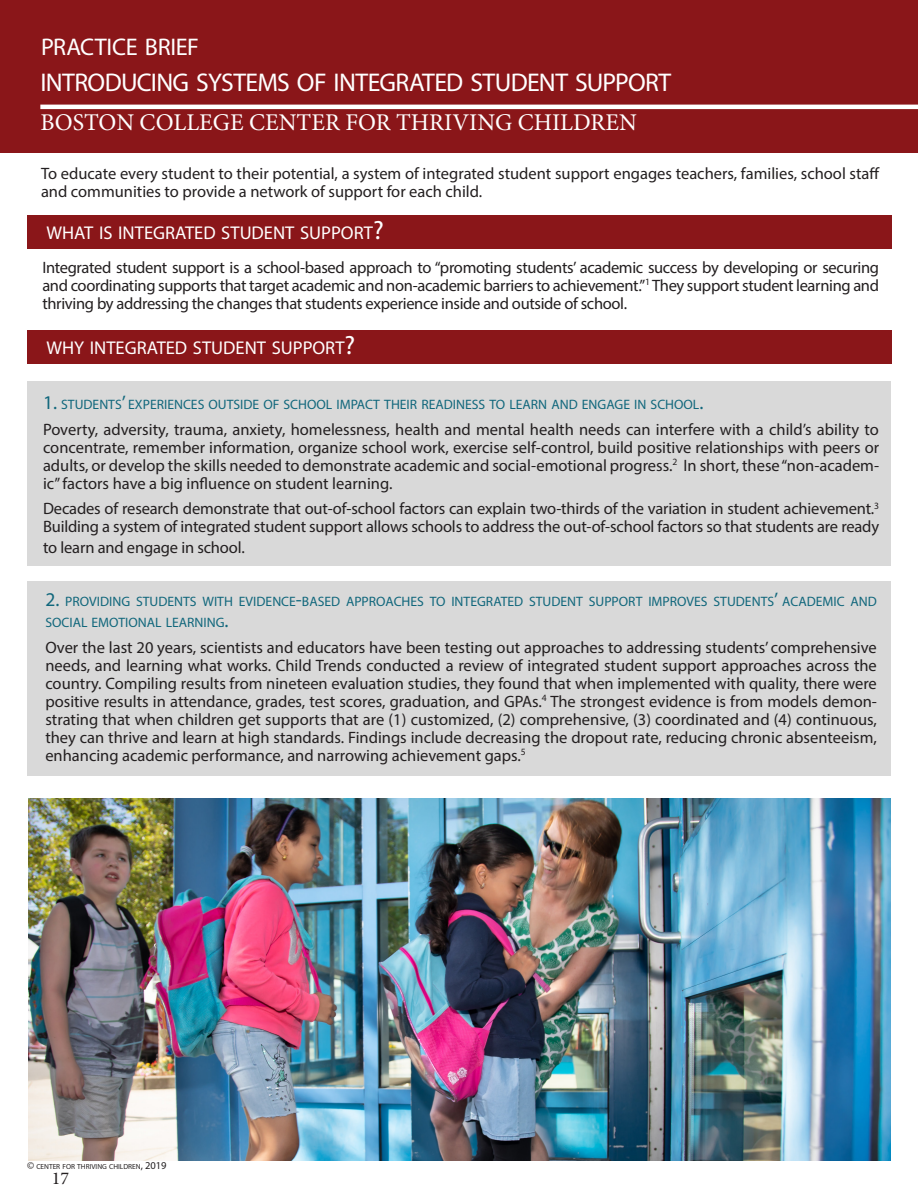
<style>
.page{position:relative;width:918px;height:1188px;background:#fff}
.page>*{position:absolute;margin:0;border:0;box-sizing:border-box;transform-origin:0 0}
.brief_header{font:25.65px "Myriad Pro";letter-spacing:-.025em;color:#fff}
.t1{font:24.15px "Myriad Pro";letter-spacing:-.01em;color:#fff}
.t2{font:24px "Minion Pro";color:#fff}
.t3{font:18.45px "Myriad Pro";color:#fff}
.t4{font:18px "Minion Pro";color:#231f20}
.t5{font:16.5px/18px "Myriad Pro";letter-spacing:-.01em;color:#231f20;text-align:justify}
.t6{font:13.65px/21px "Myriad Pro";color:#11677c}
.t7{font:7.35px "Myriad Pro";color:#231f20}
.s1{font-size:26.4px}
.s2{font-size:19.5px}
.s3{font-size:10.5px}
</style>
<div class="page">
<div style="left:27px;top:381px;width:864px;height:185px;background:#d9d9d9"></div>
<div style="left:27px;top:581px;width:864px;height:194px;background:#d9d9d9"></div>
<img style="left:28px;top:798px;width:863px;height:363px">
<div style="left:0;top:0;width:918px;height:152px;background:#8a1619"></div>
<hr style="left:40px;top:105px;width:878px;height:4px;background:#fff">
<div style="left:27px;top:215px;width:864px;height:33px;background:#8a1619"></div>
<div style="left:27px;top:330px;width:864px;height:33px;background:#8a1619"></div>
<p class="t1" style="left:41px;top:32px;width:160px">PRACTICE BRIEF</p>
<p class="brief_header" style="left:40px;top:67px;width:633px">INTRODUCING SYSTEMS OF INTEGRATED STUDENT SUPPORT</p>
<p class="t2" style="left:40px;top:106px;width:598px">BOSTON COLLEGE CENTER FOR THRIVING CHILDREN</p>
<p class="t5" style="left:41px;top:164px;width:840px">To educate every student to their potential, a system of integrated student support engages teachers, families, school staff and communities to provide a network of support for each child.</p>
<p class="t3" style="left:47px;top:221px;width:339px">WHAT IS INTEGRATED STUDENT SUPPORT<span class="s1">?</span></p>
<p class="t5" style="left:42px;top:258px;width:838px">Integrated student support is a school-based approach to “promoting students’ academic success by developing or securing and coordinating supports that target academic and non-academic barriers to achievement.”<sup>1</sup> They support student learning and thriving by addressing the changes that students experience inside and outside of school.</p>
<p class="t3" style="left:47px;top:336px;width:310px">WHY INTEGRATED STUDENT SUPPORT<span class="s1">?</span></p>
<p class="t6" style="left:43px;top:394px;width:662px"><span class="s2">1.</span> STUDENTS<span class="s2">’</span> EXPERIENCES OUTSIDE OF SCHOOL IMPACT THEIR READINESS TO LEARN AND ENGAGE IN SCHOOL<span class="s2">.</span></p>
<p class="t5" style="left:43px;top:420px;width:838px">Poverty, adversity, trauma, anxiety, homelessness, health and mental health needs can interfere with a child’s ability to concentrate, remember information, organize school work, exercise self-control, build positive relationships with peers or adults, or develop the skills needed to demonstrate academic and social-emotional progress.<sup>2</sup> In short, these “non-academ&shy;ic” factors have a big influence on student learning.</p>
<p class="t5" style="left:43px;top:500px;width:838px">Decades of research demonstrate that out-of-school factors can explain two-thirds of the variation in student achievement.<sup>3<br></sup>Building a system of integrated student support allows schools to address the out-of-school factors so that students are ready</p>
<p class="t5" style="left:43px;top:539px;width:203px">to learn and engage in school.</p>
<p class="t6" style="left:45px;top:591px;width:833px"><span class="s2">2.</span> PROVIDING STUDENTS WITH EVIDENCE<span class="s2">-</span>BASED APPROACHES TO INTEGRATED STUDENT SUPPORT IMPROVES STUDENTS<span class="s2">’</span> ACADEMIC AND<br>SOCIAL EMOTIONAL LEARNING<span class="s2">.</span></p>
<p class="t5" style="left:45px;top:638px;width:833px">Over the last 20 years, scientists and educators have been testing out approaches to addressing students’ comprehensive needs, and learning what works. Child Trends conducted a review of integrated student support approaches across the country. Compiling results from nineteen evaluation studies, they found that when implemented with quality, there were positive results in attendance, grades, test scores, graduation, and GPAs.<sup>4</sup> The strongest evidence is from models demon&shy;strating that when children get supports that are (1) customized, (2) comprehensive, (3) coordinated and (4) continuous, they can thrive and learn at high standards. Findings include decreasing the dropout rate, reducing chronic absenteeism, enhancing academic performance, and narrowing achievement gaps.<sup>5</sup></p>
<p class="t7" style="left:27px;top:1162px;width:141px"><span class="s3">©</span> CENTER FOR THRIVING CHILDREN<span class="s3">, 2019</span></p>
<p class="t4" style="left:52px;top:1166px;width:19px">17</p>
</div>
